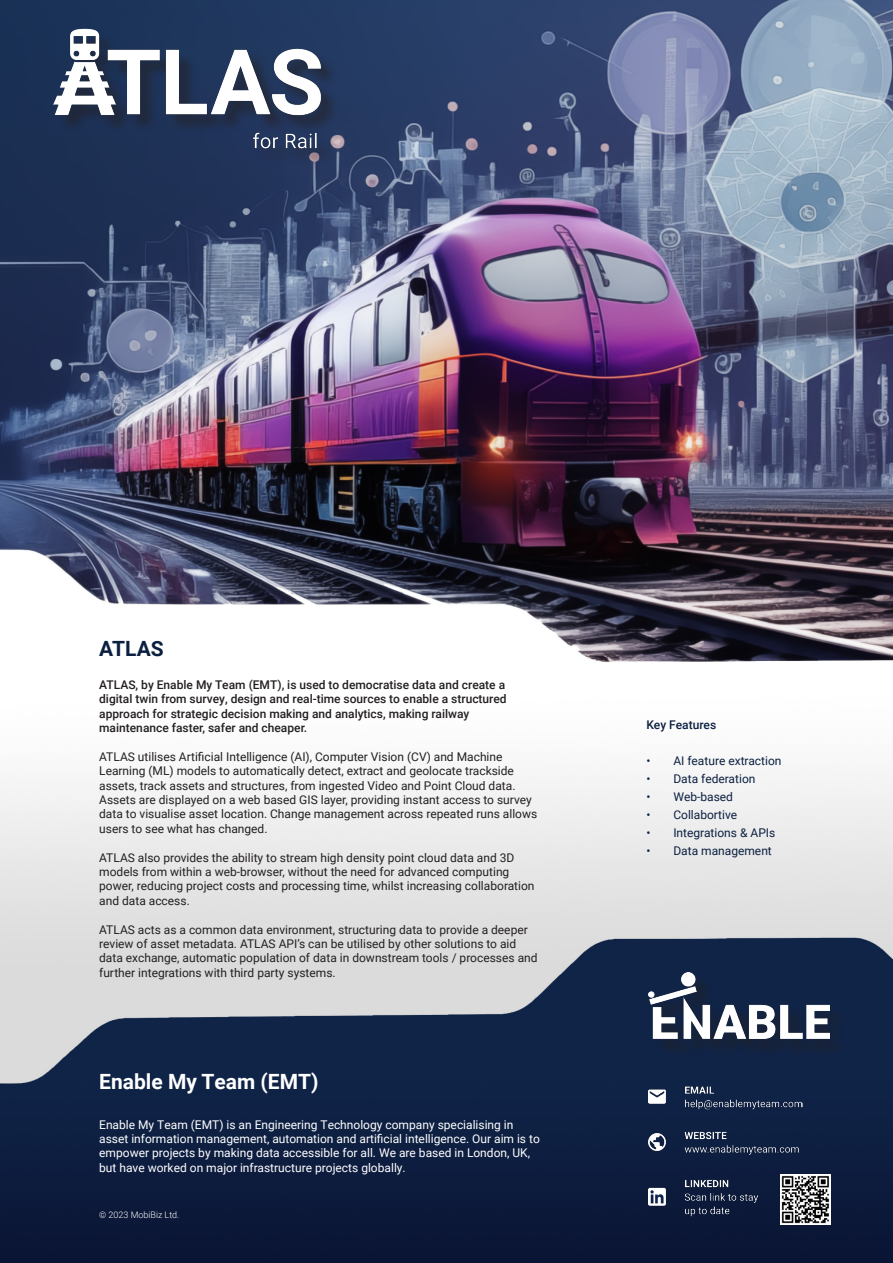
<style>
.page{position:relative;width:893px;height:1263px;background:#fff}
.page>*{position:absolute;margin:0;border:0;box-sizing:border-box;transform-origin:0 0}
.t1{font:700 21px "Roboto";color:#fff}
.t2{font:700 21px "Roboto";color:#0b2040}
.t3{font:12px/14.4px "Roboto";color:#231f20}
.t4{font:12px/14.4px "Roboto";color:#fff}
.t5{font:500 12px/14.4px "Roboto";color:#231f20}
.t6{font:12px "Roboto";color:#0b2040}
.t7{font:500 12px "Roboto";color:#0b2040}
.t8{font:300 9px "Roboto";color:#fff}
</style>
<div class="page">
<img style="left:0;top:0;width:893px;height:1263px">
<div style="left:56px;top:31px;width:283px;height:135px;background:#231f20;opacity:.5"></div>
<img style="left:53px;top:29px;width:268px;height:125px">
<img style="left:649px;top:1084px;width:153px;height:132px">
<img style="left:781px;top:1174px;width:49px;height:50px">
<div style="left:652px;top:975px;width:196px;height:82px;background:#122342"></div>
<img style="left:649px;top:972px;width:180px;height:67px">
<p class="t2" style="left:99px;top:634px;width:66px">ATLAS</p>
<p class="t5" style="left:99px;top:677px;width:409px">ATLAS, by Enable My Team (EMT), is used to democratise data and create a digital twin from survey, design and real-time sources to enable a structured approach for strategic decision making and analytics, making railway maintenance faster, safer and cheaper.</p>
<p class="t3" style="left:99px;top:749px;width:440px">ATLAS utilises Artificial Intelligence (AI), Computer Vision (CV) and Machine Learning (ML) models to automatically detect, extract and geolocate trackside assets, track assets and structures, from ingested Video and Point Cloud data.<br>Assets are displayed on a web based GIS layer, providing instant access to survey data to visualise asset location. Change management across repeated runs allows users to see what has changed.</p>
<p class="t3" style="left:99px;top:850px;width:437px">ATLAS also provides the ability to stream high density point cloud data and 3D models from within a web-browser, without the need for advanced computing power, reducing project costs and processing time, whilst increasing collaboration and data access.</p>
<p class="t3" style="left:99px;top:922px;width:440px">ATLAS acts as a common data environment, structuring data to provide a deeper review of asset metadata. ATLAS API’s can be utilised by other solutions to aid data exchange, automatic population of data in downstream tools / processes and further integrations with third party systems.</p>
<p class="t1" style="left:99px;top:1067px;width:221px">Enable My Team (EMT)</p>
<p class="t4" style="left:99px;top:1117px;width:442px">Enable My Team (EMT) is an Engineering Technology company specialising in asset information management, automation and artificial intelligence. Our aim is to empower projects by making data accessible for all. We are based in London, UK, but have worked on major infrastructure projects globally.</p>
<p class="t8" style="left:99px;top:1209px;width:82px">© 2023 MobiBiz Ltd.</p>
<p class="t7" style="left:646px;top:716px;width:71px">Key Features</p>
<p class="t6" style="left:646px;top:752px;width:137px">• AI feature extraction</p>
<p class="t6" style="left:646px;top:770px;width:111px">• Data federation</p>
<p class="t6" style="left:646px;top:788px;width:88px">• Web-based</p>
<p class="t6" style="left:646px;top:806px;width:92px">• Collabortive</p>
<p class="t6" style="left:646px;top:824px;width:131px">• Integrations &amp; APIs</p>
<p class="t6" style="left:646px;top:842px;width:127px">• Data management</p>
</div>
